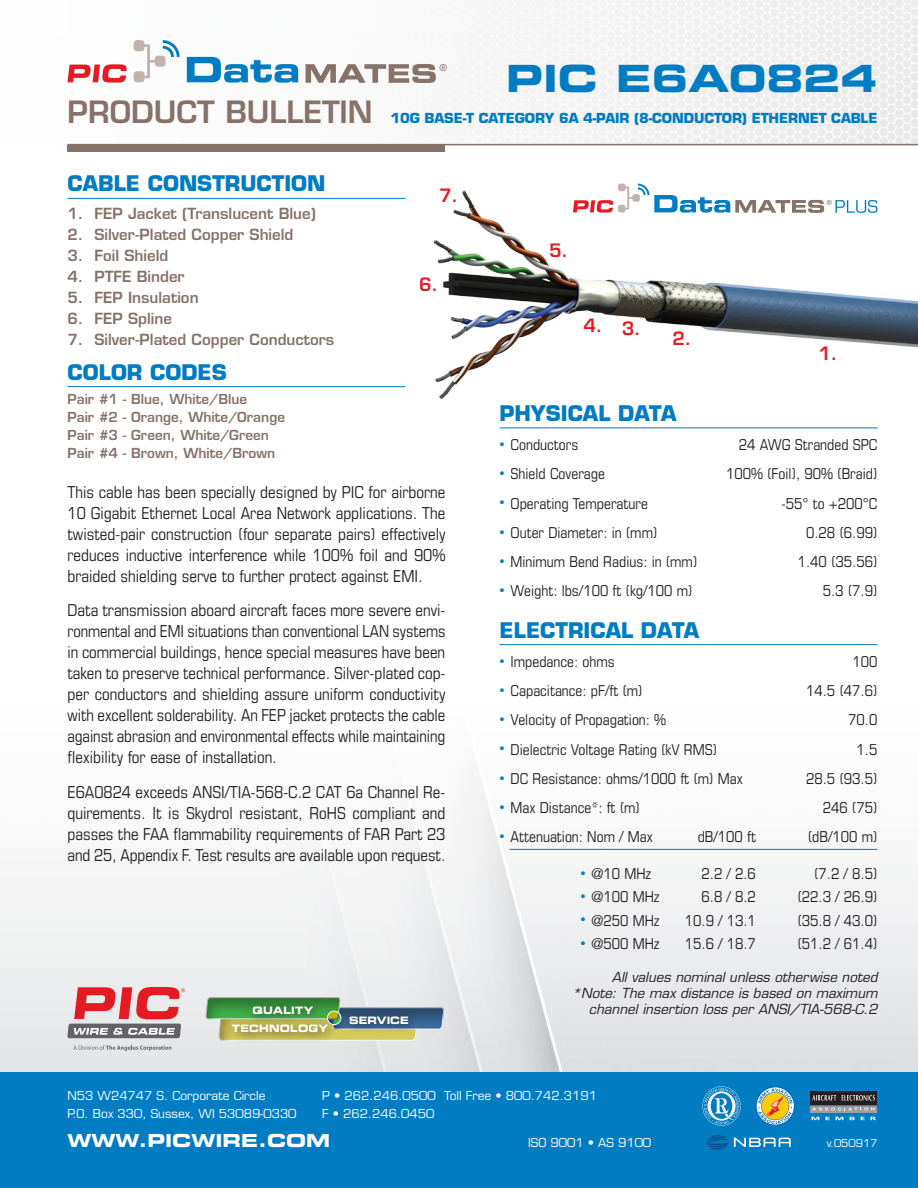
<style>
.page{position:relative;width:918px;height:1188px;background:#fff}
.page>*{position:absolute;margin:0;border:0;box-sizing:border-box;transform-origin:0 0}
.t1{font:37.5px "Eurostile LT Std Bold Ex 2";color:#007cc2}
.t2{font:600 30px "Eurostile LT Std";color:#877269}
.t3{font:700 21px "Eurostile LT Std";color:#007cc2}
.t4{font:18px "Eurostile LT Std Bold Ex 2";color:#fff}
.t5{font:600 18px "Eurostile LT Std";color:#e51a23}
.t6{font:condensed 16.5px/21px "Eurostile LT Std";color:#231f20;text-align:justify}
.t7{font:condensed 15px "Eurostile LT Std";color:#231f20}
.t8{font:600 15px "Eurostile LT Std";color:#877269}
.t9{font:italic 13.5px/16.2px "Eurostile LT Std";color:#231f20;text-align:right}
.t10{font:600 13.5px/18px "Eurostile LT Std";color:#877269}
.t11{font:700 13.5px "Eurostile LT Std";letter-spacing:-.01em;color:#007cc2}
.t12{font:12px/18px "Eurostile LT Std";color:#fff}
.t13{font:10.5px "Eurostile LT Std";color:#fff}
.t14{font:10.2px "Eurostile LT Std Bold Ex 2";letter-spacing:.02em;color:#fff;scale:.9 1}
.t15{font:10.2px "Eurostile LT Std Bold Ex 2";color:#fff;scale:.9 1}
.s1{font-size:10.5px;color:#007cc2}
</style>
<div class="page">
<img style="left:67px;top:0;width:851px;height:145px">
<hr style="left:68px;top:144px;width:850px;height:1px;background:#877269">
<div style="left:68px;top:145px;width:378px;height:7px;background:#877269"></div>
<div style="left:0;top:1071px;width:918px;height:117px;background:#007cc2"></div>
<svg style="left:68px;top:64px;width:59px;height:19px"></svg>
<svg style="left:187px;top:57px;width:111px;height:26px"></svg>
<svg style="left:134px;top:40px;width:46px;height:42px"></svg>
<svg style="left:306px;top:64px;width:141px;height:19px"></svg>
<svg style="left:702px;top:1086px;width:39px;height:40px"></svg>
<div style="left:204px;top:995px;width:138px;height:24px;background:#ebebed"></div>
<svg style="left:205px;top:997px;width:239px;height:44px;background:#9cb69b"></svg>
<svg style="left:327px;top:1011px;width:14px;height:14px"></svg>
<div style="left:327px;top:1011px;width:14px;height:14px;border:1px solid #fff;border-radius:50%"></div>
<div style="left:225px;top:1017px;width:112px;height:26px;background:#231f20;opacity:.75"></div>
<div style="left:246px;top:999px;width:77px;height:26px;background:#231f20;opacity:.75"></div>
<div style="left:343px;top:1009px;width:75px;height:25px;background:#231f20;opacity:.75"></div>
<svg style="left:73px;top:1045px;width:98px;height:6px"></svg>
<svg style="left:68px;top:987px;width:117px;height:51px;background:#cd898e"></svg>
<svg style="left:756px;top:1086px;width:39px;height:40px"></svg>
<svg style="left:707px;top:1135px;width:21px;height:15px"></svg>
<svg style="left:734px;top:1138px;width:57px;height:9px"></svg>
<div style="left:811px;top:1091px;width:66px;height:14px;background:#231f20"></div>
<svg style="left:812px;top:1095px;width:24px;height:6px"></svg>
<svg style="left:842px;top:1095px;width:33px;height:6px"></svg>
<svg style="left:811px;top:1106px;width:66px;height:6px"></svg>
<svg style="left:812px;top:1107px;width:62px;height:4px"></svg>
<hr style="left:811px;top:1105px;width:66px;height:1px;background:#6c6d70">
<svg style="left:811px;top:1117px;width:8px;height:3px"></svg>
<svg style="left:826px;top:1117px;width:17px;height:3px"></svg>
<svg style="left:850px;top:1117px;width:5px;height:3px"></svg>
<svg style="left:861px;top:1117px;width:4px;height:3px"></svg>
<svg style="left:871px;top:1117px;width:5px;height:3px"></svg>
<hr style="left:500px;top:428px;width:378px;height:1px;background:#007cc2">
<hr style="left:500px;top:644px;width:378px;height:1px;background:#007cc2">
<hr style="left:509px;top:849px;width:369px;height:1px;background:#007cc2">
<svg style="left:618px;top:184px;width:31px;height:6px"></svg>
<hr style="left:68px;top:198px;width:338px;height:1px;background:#007cc2">
<hr style="left:68px;top:386px;width:338px;height:1px;background:#007cc2">
<img style="left:435px;top:190px;width:483px;height:208px">
<h2 class="t2" style="left:68px;top:93px;width:307px">PRODUCT BULLETIN</h2>
<h1 class="t1" style="left:506px;top:52px;width:373px">PIC E6A0824</h1>
<p class="t11" style="left:391px;top:109px;width:488px">10G BASE-T CATEGORY 6A 4-PAIR (8-CONDUCTOR) ETHERNET CABLE</p>
<p class="t3" style="left:68px;top:171px;width:259px">CABLE CONSTRUCTION</p>
<p class="t8" style="left:68px;top:204px;width:250px">1. FEP Jacket (Translucent Blue)</p>
<p class="t8" style="left:68px;top:225px;width:227px">2. Silver-Plated Copper Shield</p>
<p class="t8" style="left:68px;top:246px;width:102px">3. Foil Shield</p>
<p class="t8" style="left:68px;top:267px;width:119px">4. PTFE Binder</p>
<p class="t8" style="left:68px;top:288px;width:133px">5. FEP Insulation</p>
<p class="t8" style="left:68px;top:309px;width:106px">6. FEP Spline</p>
<p class="t8" style="left:68px;top:330px;width:268px">7. Silver-Plated Copper Conductors</p>
<p class="t3" style="left:68px;top:359px;width:161px">COLOR CODES</p>
<p class="t10" style="left:68px;top:390px;width:219px">Pair #1 - Blue, White/Blue<br>Pair #2 - Orange, White/Orange<br>Pair #3 - Green, White/Green<br>Pair #4 - Brown, White/Brown</p>
<p class="t5" style="left:439px;top:184px;width:21px">7.</p>
<p class="t5" style="left:419px;top:273px;width:21px">6.</p>
<p class="t6" style="left:68px;top:481px;width:380px">This cable has been specially designed by PIC for airborne 10 Gigabit Ethernet Local Area Network applications. The twisted-pair construction (four separate pairs) effectively reduces inductive interference while 100% foil and 90% braided shielding serve to further protect against EMI.</p>
<p class="t6" style="left:68px;top:599px;width:380px">Data transmission aboard aircraft faces more severe envi&shy;ronmental and EMI situations than conventional LAN systems in commercial buildings, hence special measures have been taken to preserve technical performance. Silver-plated cop&shy;per conductors and shielding assure uniform conductivity with excellent solderability. An FEP jacket protects the cable against abrasion and environmental effects while maintaining flexibility for ease of installation.</p>
<p class="t6" style="left:68px;top:781px;width:380px">E6A0824 exceeds ANSI/TIA-568-C.2 CAT 6a Channel Re&shy;quirements. It is Skydrol resistant, RoHS compliant and passes the FAA flammability requirements of FAR Part 23 and 25, Appendix F. Test results are available upon request.</p>
<p class="t14" style="left:253px;top:1003px;width:69px">QUALITY</p>
<p class="t14" style="left:232px;top:1022px;width:108px">TECHNOLOGY</p>
<p class="t15" style="left:349px;top:1013px;width:68px">SERVICE</p>
<p class="t5" style="left:549px;top:239px;width:21px">5.</p>
<p class="t5" style="left:583px;top:315px;width:59px">4. 3.</p>
<p class="t5" style="left:672px;top:327px;width:21px">2.</p>
<p class="t5" style="left:818px;top:342px;width:21px">1.</p>
<p class="t3" style="left:500px;top:400px;width:179px">PHYSICAL DATA</p>
<p class="t7" style="left:500px;top:436px;width:80px"><span class="s1">•</span> Conductors</p>
<p class="t7" style="left:739px;top:436px;width:140px">24 AWG Stranded SPC</p>
<p class="t7" style="left:500px;top:465px;width:107px"><span class="s1">•</span> Shield Coverage</p>
<p class="t7" style="left:726px;top:465px;width:153px">100% (Foil), 90% (Braid)</p>
<p class="t7" style="left:500px;top:494px;width:150px"><span class="s1">•</span> Operating Temperature</p>
<p class="t7" style="left:781px;top:494px;width:98px">-55° to +200°C</p>
<p class="t7" style="left:500px;top:523px;width:159px"><span class="s1">•</span> Outer Diameter: in (mm)</p>
<p class="t7" style="left:806px;top:523px;width:73px">0.28 (6.99)</p>
<p class="t7" style="left:500px;top:553px;width:199px"><span class="s1">•</span> Minimum Bend Radius: in (mm)</p>
<p class="t7" style="left:798px;top:553px;width:81px">1.40 (35.56)</p>
<p class="t7" style="left:500px;top:582px;width:195px"><span class="s1">•</span> Weight: lbs/100 ft (kg/100 m)</p>
<p class="t7" style="left:823px;top:582px;width:56px">5.3 (7.9)</p>
<p class="t3" style="left:500px;top:617px;width:201px">ELECTRICAL DATA</p>
<p class="t7" style="left:500px;top:652px;width:117px"><span class="s1">•</span> Impedance: ohms</p>
<p class="t7" style="left:852px;top:652px;width:27px">100</p>
<p class="t7" style="left:500px;top:682px;width:145px"><span class="s1">•</span> Capacitance: pF/ft (m)</p>
<p class="t7" style="left:806px;top:682px;width:73px">14.5 (47.6)</p>
<p class="t7" style="left:500px;top:711px;width:168px"><span class="s1">•</span> Velocity of Propagation: %</p>
<p class="t7" style="left:848px;top:711px;width:31px">70.0</p>
<p class="t7" style="left:500px;top:740px;width:219px"><span class="s1">•</span> Dielectric Voltage Rating (kV RMS)</p>
<p class="t7" style="left:857px;top:740px;width:22px">1.5</p>
<p class="t7" style="left:500px;top:769px;width:245px"><span class="s1">•</span> DC Resistance: ohms/1000 ft (m) Max</p>
<p class="t7" style="left:806px;top:769px;width:73px">28.5 (93.5)</p>
<p class="t7" style="left:500px;top:799px;width:142px"><span class="s1">•</span> Max Distance*: ft (m)</p>
<p class="t7" style="left:823px;top:799px;width:56px">246 (75)</p>
<p class="t7" style="left:500px;top:828px;width:155px"><span class="s1">•</span> Attenuation: Nom / Max</p>
<p class="t7" style="left:698px;top:828px;width:60px">dB/100 ft</p>
<p class="t7" style="left:808px;top:828px;width:71px">(dB/100 m)</p>
<p class="t7" style="left:580px;top:865px;width:72px"><span class="s1">•</span> @10 MHz</p>
<p class="t7" style="left:702px;top:865px;width:56px">2.2 / 2.6</p>
<p class="t7" style="left:814px;top:865px;width:65px">(7.2 / 8.5)</p>
<p class="t7" style="left:580px;top:888px;width:81px"><span class="s1">•</span> @100 MHz</p>
<p class="t7" style="left:702px;top:888px;width:56px">6.8 / 8.2</p>
<p class="t7" style="left:797px;top:888px;width:82px">(22.3 / 26.9)</p>
<p class="t7" style="left:580px;top:911px;width:81px"><span class="s1">•</span> @250 MHz</p>
<p class="t7" style="left:685px;top:911px;width:73px">10.9 / 13.1</p>
<p class="t7" style="left:797px;top:911px;width:82px">(35.8 / 43.0)</p>
<p class="t7" style="left:580px;top:934px;width:81px"><span class="s1">•</span> @500 MHz</p>
<p class="t7" style="left:685px;top:934px;width:73px">15.6 / 18.7</p>
<p class="t7" style="left:797px;top:934px;width:82px">(51.2 / 61.4)</p>
<p class="t9" style="left:572px;top:969px;width:307px">All values nominal unless otherwise noted *Note: The max distance is based on maximum channel insertion loss per ANSI/TIA-568-C.2</p>
<p class="t12" style="left:322px;top:1086px;width:276px">P • 262.246.0500 Toll Free • 800.742.3191<br>F • 262.246.0450</p>
<p class="t4" style="left:68px;top:1128px;width:264px">WWW.PICWIRE.COM</p>
<p class="t12" style="left:528px;top:1133px;width:125px">ISO 9001 • AS 9100</p>
<p class="t13" style="left:827px;top:1137px;width:52px">v.050917</p>
<p class="t12" style="left:68px;top:1087px;width:231px">N53 W24747 S. Corporate Circle<br>P.O. Box 330, Sussex, WI 53089-0330</p>
</div>
